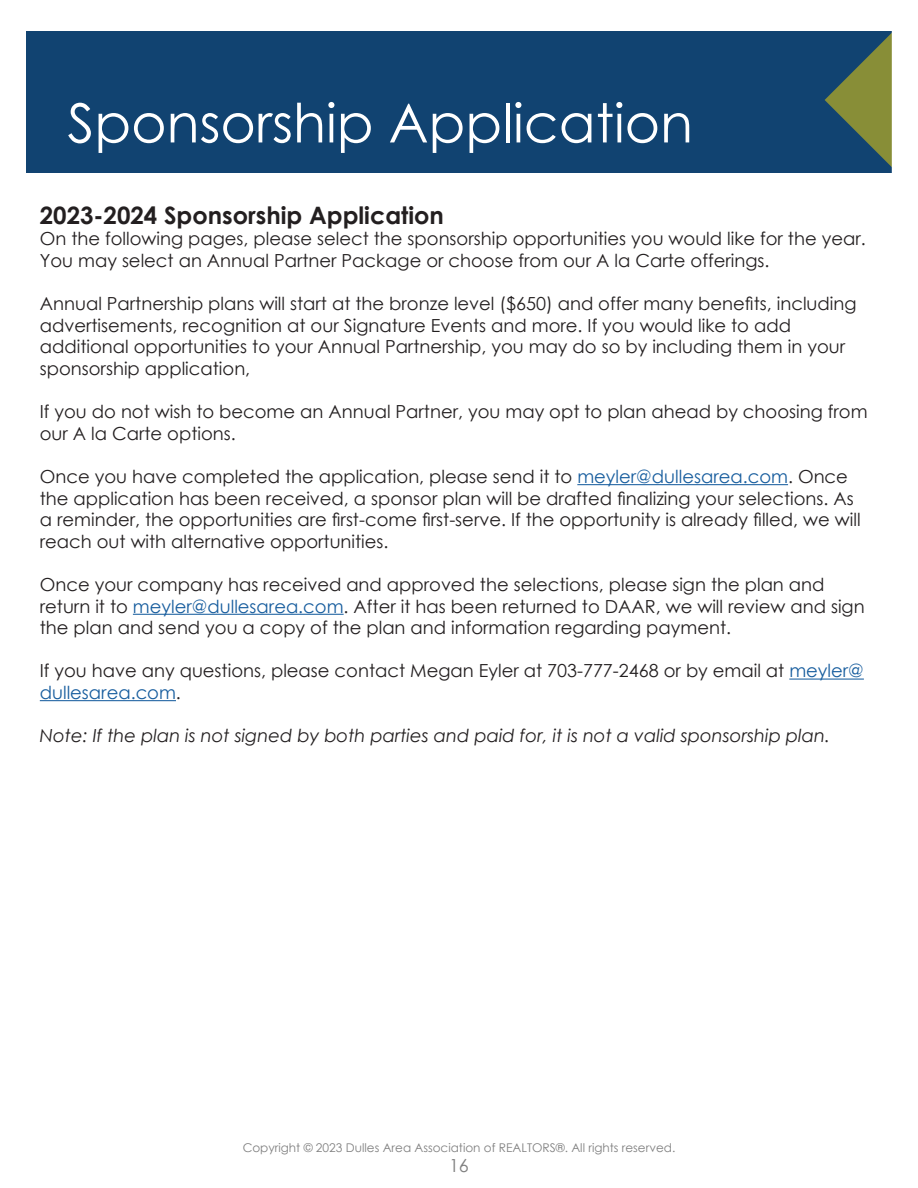
<style>
.page{position:relative;width:918px;height:1188px;background:#fff}
.page>*{position:absolute;margin:0;border:0;box-sizing:border-box;transform-origin:0 0}
.t1{font:54px "Century Gothic";color:#fff}
.t2{font:700 24px "Century Gothic";color:#231f20}
.t3{font:18px/21.6px "Century Gothic";color:#231f20}
.t4{font:italic 18px "Century Gothic";color:#231f20}
.t5{font:18px "Century Gothic";color:#7f7f7f}
.t6{font:12px "Century Gothic";color:#7f7f7f}
.s1{color:#175d9e}
</style>
<div class="page">
<div style="left:26px;top:31px;width:866px;height:142px;background:#114371"></div>
<svg style="left:825px;top:31px;width:67px;height:142px"></svg>
<hr style="left:577px;top:484px;width:211px;height:1px;background:#175d9e">
<hr style="left:133px;top:614px;width:211px;height:1px;background:#175d9e">
<hr style="left:789px;top:679px;width:75px;height:1px;background:#175d9e">
<hr style="left:40px;top:700px;width:136px;height:1px;background:#175d9e">
<p class="t1" style="left:68px;top:85px;width:627px">Sponsorship Application</p>
<p class="t2" style="left:40px;top:197px;width:406px">2023-2024 Sponsorship Application</p>
<p class="t3" style="left:40px;top:228px;width:827px">On the following pages, please select the sponsorship opportunities you would like for the year.<br>You may select an Annual Partner Package or choose from our A la Carte offerings.</p>
<p class="t3" style="left:40px;top:293px;width:818px">Annual Partnership plans will start at the bronze level ($650) and offer many benefits, including advertisements, recognition at our Signature Events and more. If you would like to add additional opportunities to your Annual Partnership, you may do so by including them in your sponsorship application,</p>
<p class="t3" style="left:40px;top:401px;width:829px">If you do not wish to become an Annual Partner, you may opt to plan ahead by choosing from our A la Carte options.</p>
<p class="t3" style="left:40px;top:465px;width:822px">Once you have completed the application, please send it to <span class="s1">meyler@dullesarea.com</span>. Once the application has been received, a sponsor plan will be drafted finalizing your selections. As a reminder, the opportunities are first-come first-serve. If the opportunity is already filled, we will reach out with alternative opportunities.</p>
<p class="t3" style="left:40px;top:573px;width:826px">Once your company has received and approved the selections, please sign the plan and return it to <span class="s1">meyler@dullesarea.com</span>. After it has been returned to DAAR, we will review and sign the plan and send you a copy of the plan and information regarding payment.</p>
<p class="t3" style="left:40px;top:660px;width:826px">If you have any questions, please contact Megan Eyler at 703-777-2468 or by email at <span class="s1">meyler@ dullesarea.com</span>.</p>
<p class="t4" style="left:40px;top:723px;width:792px">Note: If the plan is not signed by both parties and paid for, it is not a valid sponsorship plan.</p>
<p class="t6" style="left:243px;top:1139px;width:434px">Copyright © 2023 Dulles Area Association of REALTORS®. All rights reserved.</p>
<p class="t5" style="left:449px;top:1153px;width:21px">16</p>
</div>
